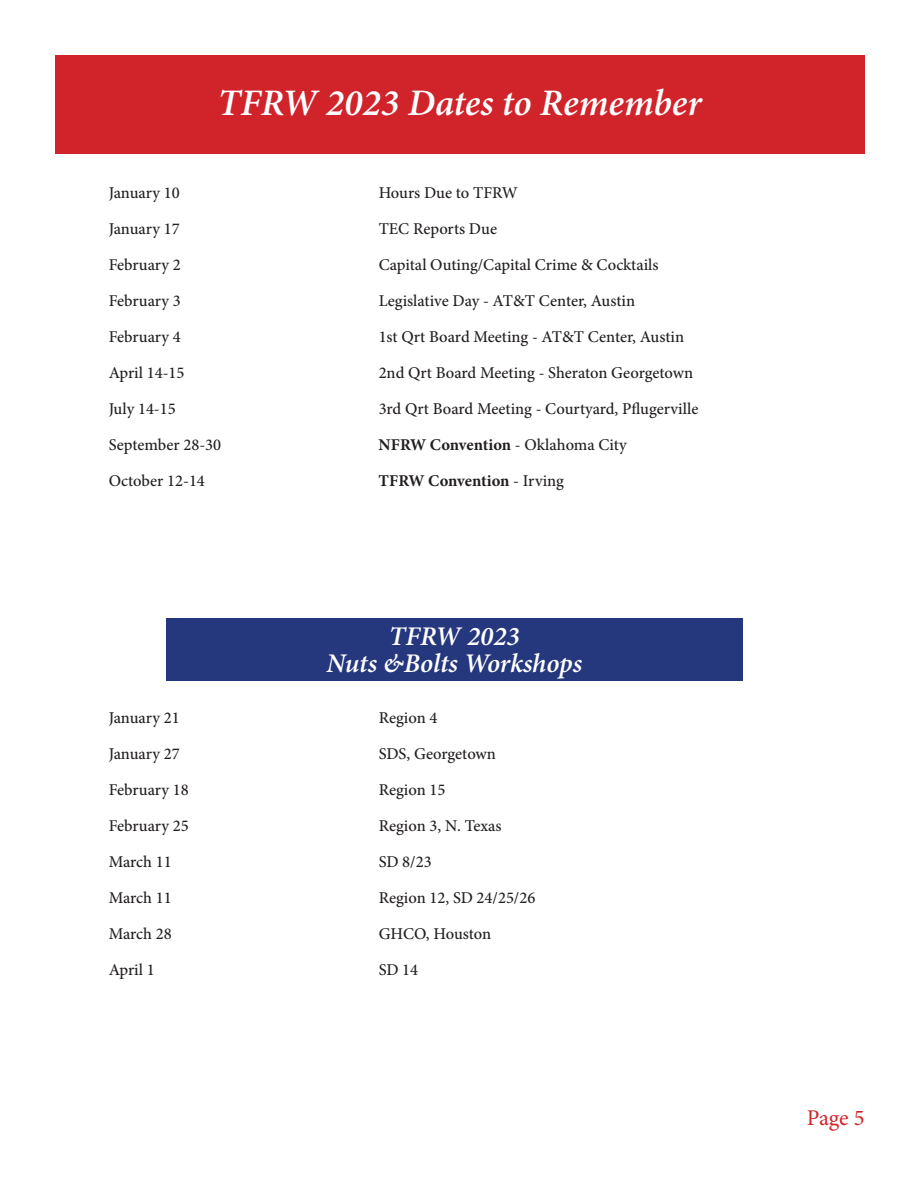
<style>
.page{position:relative;width:918px;height:1188px;background:#fff}
.page>*{position:absolute;margin:0;border:0;box-sizing:border-box;transform-origin:0 0}
.t1{font:italic 600 37.5px "Minion Pro";color:#fff}
.t2{font:italic 600 27px "Minion Pro";letter-spacing:-.005em;color:#fff}
.t3{font:22.5px "Minion Pro";color:#d1232a}
.t4{font:500 16.5px "Minion Pro";color:#231f20}
.t5{font:700 16.5px "Minion Pro";letter-spacing:-.005em;color:#231f20}
.s1{font-weight:500}
</style>
<div class="page">
<div style="left:55px;top:55px;width:810px;height:99px;background:#d1232a"></div>
<div style="left:166px;top:618px;width:576px;height:63px;background:#25377d"></div>
<p class="t1" style="left:218px;top:77px;width:486px">TFRW 2023 Dates to Remember</p>
<p class="t4" style="left:109px;top:181px;width:73px">January 10</p>
<p class="t4" style="left:379px;top:181px;width:141px">Hours Due to TFRW</p>
<p class="t4" style="left:109px;top:217px;width:73px">January 17</p>
<p class="t4" style="left:379px;top:217px;width:120px">TEC Reports Due</p>
<p class="t4" style="left:109px;top:253px;width:74px">February 2</p>
<p class="t4" style="left:379px;top:253px;width:281px">Capital Outing/Capital Crime &amp; Cocktails</p>
<p class="t4" style="left:109px;top:289px;width:74px">February 3</p>
<p class="t4" style="left:379px;top:289px;width:258px">Legislative Day - AT&amp;T Center, Austin</p>
<p class="t4" style="left:109px;top:325px;width:74px">February 4</p>
<p class="t4" style="left:379px;top:325px;width:307px">1st Qrt Board Meeting - AT&amp;T Center, Austin</p>
<p class="t4" style="left:109px;top:361px;width:77px">April 14-15</p>
<p class="t4" style="left:379px;top:361px;width:316px">2nd Qrt Board Meeting - Sheraton Georgetown</p>
<p class="t4" style="left:109px;top:397px;width:69px">July 14-15</p>
<p class="t4" style="left:379px;top:397px;width:321px">3rd Qrt Board Meeting - Courtyard, Pflugerville</p>
<p class="t4" style="left:109px;top:433px;width:114px">September 28-30</p>
<p class="t5" style="left:379px;top:433px;width:249px">NFRW Convention <span class="s1">- Oklahoma City</span></p>
<p class="t4" style="left:109px;top:469px;width:98px">October 12-14</p>
<p class="t5" style="left:379px;top:469px;width:187px">TFRW Convention <span class="s1">- Irving</span></p>
<p class="t2" style="left:389px;top:617px;width:132px">TFRW 2023</p>
<p class="t2" style="left:327px;top:644px;width:257px">Nuts &amp;Bolts Workshops</p>
<p class="t4" style="left:109px;top:706px;width:73px">January 21</p>
<p class="t4" style="left:379px;top:706px;width:60px">Region 4</p>
<p class="t4" style="left:109px;top:742px;width:73px">January 27</p>
<p class="t4" style="left:379px;top:742px;width:119px">SDS, Georgetown</p>
<p class="t4" style="left:109px;top:778px;width:82px">February 18</p>
<p class="t4" style="left:379px;top:778px;width:68px">Region 15</p>
<p class="t4" style="left:109px;top:814px;width:82px">February 25</p>
<p class="t4" style="left:379px;top:814px;width:125px">Region 3, N. Texas</p>
<p class="t4" style="left:109px;top:850px;width:65px">March 11</p>
<p class="t4" style="left:379px;top:850px;width:54px">SD 8/23</p>
<p class="t4" style="left:109px;top:886px;width:65px">March 11</p>
<p class="t4" style="left:379px;top:886px;width:158px">Region 12, SD 24/25/26</p>
<p class="t4" style="left:109px;top:922px;width:65px">March 28</p>
<p class="t4" style="left:379px;top:922px;width:114px">GHCO, Houston</p>
<p class="t4" style="left:109px;top:958px;width:48px">April 1</p>
<p class="t4" style="left:379px;top:958px;width:41px">SD 14</p>
<p class="t3" style="left:807px;top:1103px;width:59px">Page 5</p>
</div>
